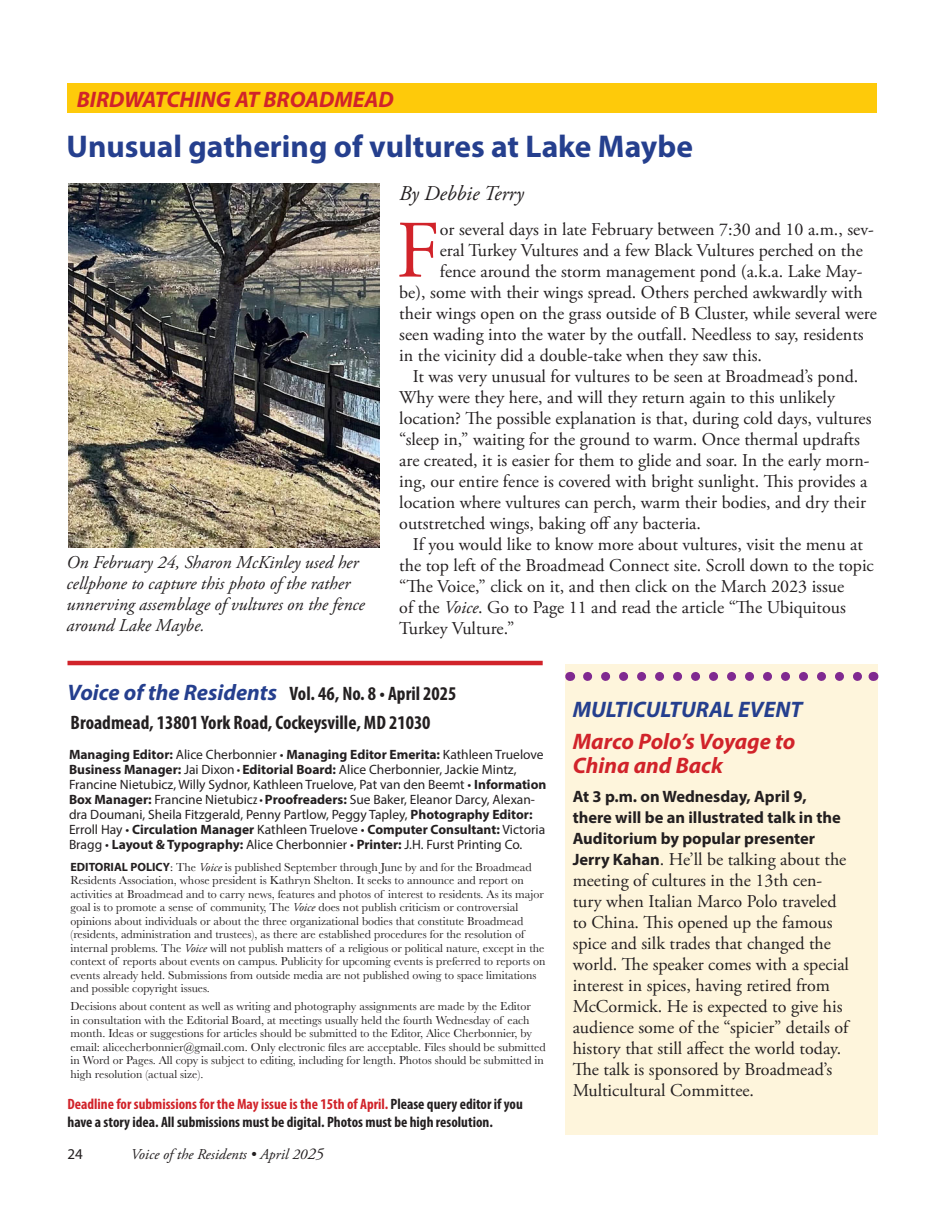
<style>
.page{position:relative;width:945px;height:1215px;background:#fff}
.page>*{position:absolute;margin:0;border:0;box-sizing:border-box;transform-origin:0 0}
.Text_with_drop_cap{font:81.3px "Adobe Garamond Pro";color:#d1232a}
.Headline_Main{font:700 31.5px "Myriad Pro";color:#253f8e}
.Headline_Secondary{font:italic 700 22.5px/24px "Myriad Pro";color:#d1232a}
.Headline_Secondary-2{font:italic 700 22.5px "Myriad Pro";color:#253f8e}
.Byline{font:italic 21px "Adobe Garamond Pro";color:#231f20}
.Headline_Secondary-3{font:700 condensed 19.5px "Myriad Pro";color:#231f20}
.Text_stories{font:18px/21px "Adobe Garamond Pro";color:#231f20}
.Text_no_indent__no_space{font:18px/21px "Adobe Garamond Pro";color:#231f20}
.Text_with_drop_cap-2{font:18px "Adobe Garamond Pro";color:#231f20}
.Text_no_indent__no_space-2{font:italic 18px/21px "Adobe Garamond Pro";color:#231f20}
.Text_no_indent__no_space-3{font:700 16.5px/21px "Myriad Pro";color:#231f20}
.Text_no_indent_space{font:700 condensed 15px/18px "Myriad Pro";color:#231f20}
.t1{font:italic 15px "Adobe Garamond Pro";color:#231f20}
.t2{font:15px "Myriad Pro";color:#231f20}
.Text_no_indent__no_space-4{font:13.5px/15px "Myriad Pro";color:#231f20}
.Text_no_indent__no_space-5{font:700 13.5px "Myriad Pro";color:#231f20}
.Text_no_indent__no_space-6{font:12px/13.5px "Baskerville";color:#231f20}
.s1{font-style:italic}
.s2{font-style:italic;font-stretch:normal;font-size:22.5px;color:#253f8e}
.s3{font-weight:400}
.s4{font-weight:700}
.s5{font-stretch:condensed}
.s6{font-family:"Myriad Pro";font-weight:700}
.s7{font-family:"Adobe Garamond Pro"}
.s8{font-family:"Adobe Garamond Pro";font-style:italic}
.s9{color:#d1232a}
.s10{font-size:16.5px}
.s11{font-family:"Myriad Pro";font-weight:700;font-size:16.5px}
</style>
<div class="page">
<div style="left:565px;top:665px;width:313px;height:470px;background:#fef5dc"></div>
<div style="left:68px;top:84px;width:810px;height:29px;background:#feca0a"></div>
<hr style="left:68px;top:661px;width:475px;height:4px;background:#d1232a">
<img style="left:68px;top:184px;width:311px;height:364px">
<svg style="left:588px;top:672px;width:274px;height:9px"></svg>
<p class="Headline_Secondary" style="left:77px;top:86px;width:319px">BIRDWATCHING AT BROADMEAD</p>
<p class="Headline_Main" style="left:67px;top:126px;width:628px">Unusual gathering of vultures at Lake Maybe</p>
<p class="Text_no_indent__no_space-2" style="left:67px;top:553px;width:300px">On February 24, Sharon McKinley used her cellphone to capture this photo of the rather unnerving assemblage of vultures on the fence around Lake Maybe.</p>
<p class="Byline" style="left:399px;top:181px;width:126px">By Debbie Terry</p>
<p class="Text_with_drop_cap" style="left:396px;top:202px;width:45px">F</p>
<p class="Text_with_drop_cap-2" style="left:440px;top:218px;width:436px">or several days in late February between 7:30 and 10 a.m., sev-</p>
<p class="Text_with_drop_cap-2" style="left:440px;top:239px;width:424px">eral Turkey Vultures and a few Black Vultures perched on the</p>
<p class="Text_with_drop_cap-2" style="left:440px;top:260px;width:424px">fence around the storm management pond (a.k.a. Lake May-</p>
<p class="Text_with_drop_cap-2" style="left:399px;top:281px;width:465px">be), some with their wings spread. Others perched awkwardly with</p>
<p class="Text_with_drop_cap-2" style="left:399px;top:302px;width:479px">their wings open on the grass outside of B Cluster, while several were</p>
<p class="Text_with_drop_cap-2" style="left:399px;top:323px;width:466px">seen wading into the water by the outfall. Needless to say, residents</p>
<p class="Text_with_drop_cap-2" style="left:399px;top:344px;width:364px">in the vicinity did a double-take when they saw this.</p>
<p class="Text_stories" style="left:399px;top:366px;width:474px;text-indent:14px">It was very unusual for vultures to be seen at Broadmead’s pond.<br>Why were they here, and will they return again to this unlikely location? The possible explanation is that, during cold days, vultures “sleep in,” waiting for the ground to warm. Once thermal updrafts are created, it is easier for them to glide and soar. In the early morn&shy;ing, our entire fence is covered with bright sunlight. This provides a location where vultures can perch, warm their bodies, and dry their outstretched wings, baking off any bacteria.</p>
<p class="Text_stories" style="left:399px;top:534px;width:476px;text-indent:14px">If you would like to know more about vultures, visit the menu at the top left of the Broadmead Connect site. Scroll down to the topic “The Voice,” click on it, and then click on the March 2023 issue<br>of the <span class="s1">Voice</span>. Go to Page 11 and read the article “The Ubiquitous Turkey Vulture.”</p>
<p class="Headline_Secondary-3" style="left:68px;top:682px;width:391px"><span class="s2">Voice of the Residents</span> Vol. 46, No. 8 • April 2025</p>
<p class="Headline_Secondary-3" style="left:71px;top:711px;width:362px">Broadmead, 13801 York Road, Cockeysville, MD 21030</p>
<p class="Text_no_indent__no_space-5" style="left:69px;top:745px;width:476px">Managing Editor: <span class="s3">Alice Cherbonnier •</span> Managing Editor Emerita: <span class="s3">Kathleen Truelove</span></p>
<p class="Text_no_indent__no_space-4" style="left:69px;top:761px;width:479px"><span class="s4">Business Manager:</span> Jai Dixon <span class="s5">•</span> <span class="s4">Editorial Board:</span> Alice Cherbonnier, Jackie Mintz, Francine Nietubicz, Willy Sydnor, Kathleen Truelove, Pat van den Beemt • <span class="s4">Information Box Manager:</span> Francine Nietubic<span class="s5">z •</span> <span class="s4">Proofreaders:</span> Sue Baker, Eleanor Darcy, Alexan&shy;dra Doumani, Sheila Fitzgerald, Penny Partlow, Peggy Tapley, <span class="s4">Photography Editor:<br></span>Erroll Hay • <span class="s4">Circulation Manager</span> Kathleen Truelove • <span class="s4">Computer Consultant:</span> Victoria Bragg • <span class="s4">Layout &amp; Typography:</span> Alice Cherbonnier • <span class="s4">Printer:</span> J.H. Furst Printing Co.</p>
<p class="Text_no_indent__no_space-6" style="left:70px;top:860px;width:476px"><span class="s6">EDITORIAL POLICY</span><span class="s7">:</span> The <span class="s8">Voice</span> is published September through June by and for the Broadmead Residents Association, whose president is Kathryn Shelton. It seeks to announce and report on activities at Broadmead and to carry news, features and photos of interest to residents. As its major goal is to promote a sense of community, The <span class="s8">Voice</span> does not publish criticism or controversial opinions about individuals or about the three organizational bodies that constitute Broadmead (residents, administration and trustees), as there are established procedures for the resolution of internal problems. The <span class="s8">Voice</span> will not publish matters of a religious or political nature, except in the context of reports about events on campus. Publicity for upcoming events is preferred to reports on events already held. Submissions from outside media are not published owing to space limitations and possible copyright issues.</p>
<p class="Text_no_indent__no_space-6" style="left:70px;top:1000px;width:477px">Decisions about content as well as writing and photography assignments are made by the Editor<br>in consultation with the Editorial Board, at meetings usually held the fourth Wednesday of each month. Ideas or suggestions for articles should be submitted to the Editor, Alice Cherbonnier, by email: alicecherbonnier@gmail.com. Only electronic files are acceptable. Files should be submitted in Word or Pages. All copy is subject to editing, including for length. Photos should be submitted in high resolution (actual size).</p>
<p class="Text_no_indent_space" style="left:68px;top:1095px;width:457px"><span class="s9">Deadline for submissions for the May issue is the 15th of April.</span> Please query editor if you have a story idea. All submissions must be digital. Photos must be high resolution.</p>
<p class="t2" style="left:68px;top:1145px;width:17px">24</p>
<p class="t1" style="left:131px;top:1146px;width:194px">Voice of the Residents • April 20<span class="s10">25</span></p>
<p class="Headline_Secondary-2" style="left:573px;top:695px;width:231px">MULTICULTURAL EVENT</p>
<p class="Headline_Secondary" style="left:573px;top:729px;width:224px">Marco Polo’s Voyage to<br>China and Back</p>
<p class="Text_no_indent__no_space-3" style="left:573px;top:785px;width:270px">At 3 p.m. on Wednesday, April 9, there will be an illustrated talk in the<br>Auditorium by popular presenter</p>
<p class="Text_no_indent__no_space" style="left:573px;top:850px;width:278px"><span class="s11">Jerry Kahan</span>. He’ll be talking about the meeting of cultures in the 13th cen&shy;tury when Italian Marco Polo traveled to China. This opened up the famous spice and silk trades that changed the world. The speaker comes with a special interest in spices, having retired from McCormick. He is expected to give his audience some of the “spicier” details of history that still affect the world today.<br>The talk is sponsored by Broadmead’s Multicultural Committee.</p>
</div>
